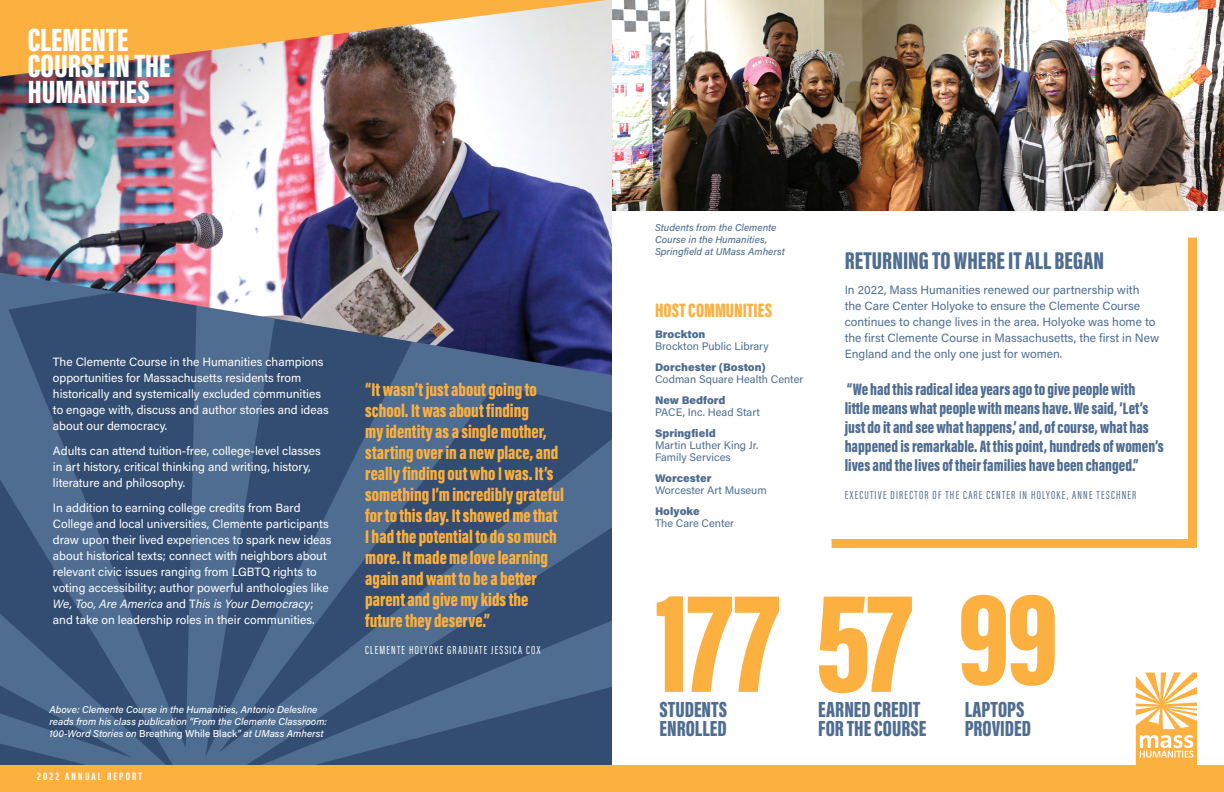
<style>
.page{position:relative;width:1224px;height:792px;background:#fff}
.page>*{position:absolute;margin:0;border:0;box-sizing:border-box;transform-origin:0 0}
.t1{font:900 142.8px "Acumin Pro Extra Cond";color:#fbb040}
.t2{font:900 132.8px "Acumin Pro Extra Cond";color:#fbb040}
.t3{font:900 33.2px/26px "Acumin Pro Extra Cond";color:#fff}
.t4{font:900 25px "Acumin Pro Extra Cond";color:#4e6d91}
.t5{font:900 22.5px/18.8px "Acumin Pro Extra Cond";color:#4e6d91}
.t6{font:900 20px "Acumin Pro Extra Cond";color:#fbb040}
.t7{font:900 19px/21px "Acumin Pro Extra Cond";color:#fbb040}
.t8{font:900 17px/19px "Acumin Pro Extra Cond";color:#4e6d91}
.t9{font:12px/16px "Acumin Pro";color:#fff}
.t10{font:12px/16px "Acumin Pro";color:#4e6d91}
.t11{font:12px "Acumin Pro Extra Cond";letter-spacing:.1em;color:#4e6d91}
.t12{font:12px "Acumin Pro Extra Cond";letter-spacing:.1em;color:#fff}
.t13{font:11px/12px "Acumin Pro";color:#4e6d91}
.t14{font:900 11px "Acumin Pro";color:#4e6d91}
.t15{font:700 11px "Acumin Pro Extra Cond";letter-spacing:.2em;color:#fff}
.t16{font:italic 500 10px/12px "Acumin Pro";color:#fff}
.t17{font:italic 500 10px/12px "Acumin Pro";color:#4e6d91}
.s1{font-style:italic}
.s2{font-style:normal}
</style>
<div class="page">
<svg style="left:221px;top:753px;width:391px;height:12px;fill:#324d71"></svg>
<svg style="left:415px;top:384px;width:197px;height:369px;fill:#324d71"></svg>
<svg style="left:205px;top:375px;width:210px;height:382px;fill:#4e6d91"></svg>
<svg style="left:8px;top:375px;width:189px;height:373px;fill:#324d71"></svg>
<svg style="left:0;top:407px;width:181px;height:169px;fill:#324d71"></svg>
<svg style="left:0;top:576px;width:186px;height:189px"></svg>
<img style="left:612px;top:0;width:612px;height:210px">
<img style="left:0;top:0;width:612px;height:375px">
<svg style="left:0;top:0;width:607px;height:77px;fill:#fbb040"></svg>
<div style="left:0;top:765px;width:1224px;height:27px;background:#fbb040"></div>
<div style="left:832px;top:237px;width:365px;height:311px;background:#fbb040"></div>
<div style="left:822px;top:228px;width:365px;height:311px;background:#fff"></div>
<svg style="left:1136px;top:673px;width:61px;height:92px"></svg>
<h3 class="t3" style="left:28px;top:27px;width:144px">CLEMENTE<br>COURSE IN THE<br>HUMANITIES</h3>
<p class="t9" style="left:53px;top:353px;width:277px">The Clemente Course in the Humanities champions opportunities for Massachusetts residents from historically and systemically excluded communities to engage with, discuss and author stories and ideas about our democracy.</p>
<p class="t9" style="left:53px;top:442px;width:269px">Adults can attend tuition-free, college-level classes in art history, critical thinking and writing, history, literature and philosophy.</p>
<p class="t9" style="left:53px;top:499px;width:280px">In addition to earning college credits from Bard College and local universities, Clemente participants draw upon their lived experiences to spark new ideas about historical texts; connect with neighbors about relevant civic issues ranging from LGBTQ rights to voting accessibility; author powerful anthologies like <span class="s1">We, Too, Are America</span> and T<span class="s1">his is Your Democracy</span>; and take on leadership roles in their communities.</p>
<p class="t16" style="left:50px;top:703px;width:279px">Above: Clemente Course in the Humanities, Antonio Delesline reads from his class publication “From the Clemente Classroom:<br>100-Word Stories on <span class="s2">Breathing While Black</span>” at UMass Amherst</p>
<p class="t15" style="left:37px;top:770px;width:106px">2022 ANNUAL REPORT</p>
<p class="t7" style="left:365px;top:379px;width:200px">“It wasn’t just about going to school. It was about finding<br>my identity as a single mother, starting over in a new place, and really finding out who I was. It’s something I’m incredibly grateful for to this day. It showed me that<br>I had the potential to do so much more. It made me love learning again and want to be a better parent and give my kids the future they deserve.”</p>
<p class="t12" style="left:365px;top:643px;width:177px">CLEMENTE HOLYOKE GRADUATE JESSICA COX</p>
<p class="t17" style="left:655px;top:221px;width:131px">Students from the Clemente<br>Course in the Humanities,<br>Springfield at UMass Amherst</p>
<h3 class="t6" style="left:655px;top:298px;width:119px">HOST COMMUNITIES</h3>
<p class="t14" style="left:655px;top:327px;width:52px">Brockton</p>
<p class="t13" style="left:655px;top:340px;width:115px">Brockton Public Library</p>
<p class="t14" style="left:655px;top:360px;width:112px">Dorchester (Boston)</p>
<p class="t13" style="left:655px;top:373px;width:150px">Codman Square Health Center</p>
<p class="t14" style="left:655px;top:393px;width:72px">New Bedford</p>
<p class="t13" style="left:655px;top:406px;width:106px">PACE, Inc. Head Start</p>
<p class="t14" style="left:655px;top:426px;width:62px">Springfield</p>
<p class="t13" style="left:655px;top:439px;width:105px">Martin Luther King Jr.<br>Family Services</p>
<p class="t14" style="left:655px;top:471px;width:58px">Worcester</p>
<p class="t13" style="left:655px;top:484px;width:113px">Worcester Art Museum</p>
<p class="t14" style="left:655px;top:504px;width:46px">Holyoke</p>
<p class="t13" style="left:655px;top:517px;width:81px">The Care Center</p>
<h3 class="t4" style="left:845px;top:245px;width:261px">RETURNING TO WHERE IT ALL BEGAN</h3>
<p class="t10" style="left:845px;top:281px;width:316px">In 2022, Mass Humanities renewed our partnership with the Care Center Holyoke to ensure the Clemente Course continues to change lives in the area. Holyoke was home to the first Clemente Course in Massachusetts, the first in New England and the only one just for women.</p>
<p class="t8" style="left:845px;top:379px;width:321px">“We had this radical idea years ago to give people with<br>little means what people with means have. We said, ‘Let’s just do it and see what happens,’ and, of course, what has happened is remarkable. At this point, hundreds of women’s lives and the lives of their families have been changed.”</p>
<p class="t11" style="left:845px;top:487px;width:293px">EXECUTIVE DIRECTOR OF THE CARE CENTER IN HOLYOKE, ANNE TESCHNER</p>
<h1 class="t1" style="left:655px;top:556px;width:260px">177 57</h1>
<h3 class="t5" style="left:660px;top:700px;width:69px">STUDENTS<br>ENROLLED</h3>
<h3 class="t5" style="left:818px;top:700px;width:109px">EARNED CREDIT<br>FOR THE COURSE</h3>
<h2 class="t2" style="left:958px;top:558px;width:102px">99</h2>
<h3 class="t5" style="left:965px;top:700px;width:68px">LAPTOPS<br>PROVIDED</h3>
</div>
